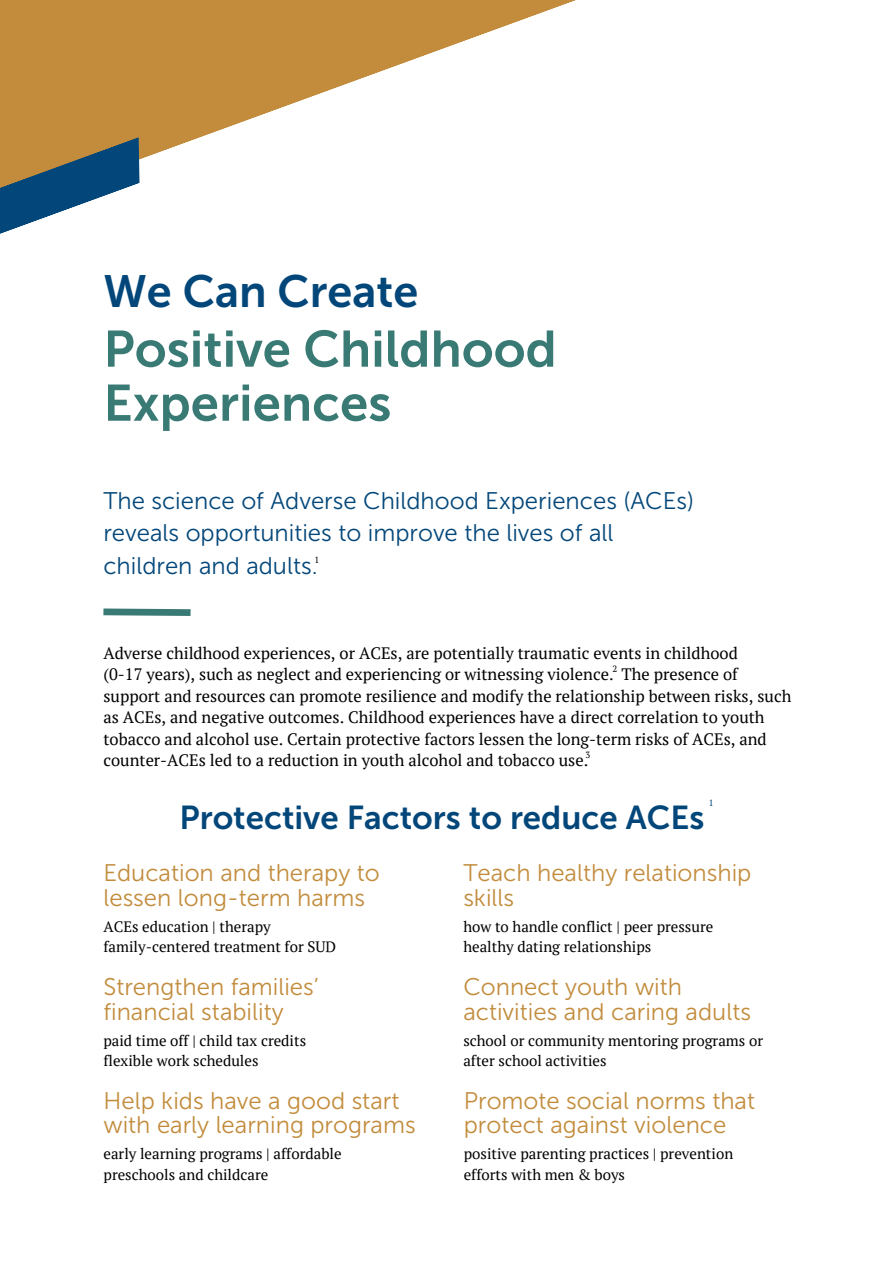
<style>
.page{position:relative;width:894px;height:1264px;background:#fff}
.page>*{position:absolute;margin:0;border:0;box-sizing:border-box;transform-origin:0 0}
.t1{font:51px/54px "Museo Sans 700";color:#3a7a75}
.t2{font:45px "Museo Sans 700";color:#03477a}
.t3{font:33px "Museo Sans 700";color:#03477a}
.t4{font:24px/24.8px "Museo Sans 300";color:#c28c3c}
.t5{font:24px/32.7px "Museo Sans 300";color:#03477a}
.t6{font:16.5px/21.3px "PT Serif";color:#000}
.t7{font:15px/20.2px "PT Serif";color:#000}
.t8{font:9px "PT Serif";color:#000}
.t9{font:9px "PT Serif";color:#03477a}
</style>
<div class="page">
<svg style="left:103px;top:608px;width:88px;height:8px"></svg>
<svg style="left:0;top:0;width:576px;height:183px;fill:#c28c3c"></svg>
<svg style="left:0;top:137px;width:139px;height:97px"></svg>
<h2 class="t2" style="left:103px;top:264px;width:316px">We Can Create</h2>
<h1 class="t1" style="left:103px;top:322px;width:454px">Positive Childhood<br>Experiences</h1>
<p class="t5" style="left:103px;top:484px;width:592px">The science of Adverse Childhood Experiences (ACEs) reveals opportunities to improve the lives of all children and adults.</p>
<h4 class="t8" style="left:314px;top:553px;width:6px">1</h4>
<h4 class="t6" style="left:103px;top:642px;width:635px">Adverse childhood experiences, or ACEs, are potentially traumatic events in childhood</h4>
<p class="t6" style="left:103px;top:663px;width:689px">(0-17 years), such as neglect and experiencing or witnessing violence. The presence of support and resources can promote resilience and modify the relationship between risks, such as ACEs, and negative outcomes. Childhood experiences have a direct correlation to youth tobacco and alcohol use. Certain protective factors lessen the long-term risks of ACEs, and counter-ACEs led to a reduction in youth alcohol and tobacco use.</p>
<h4 class="t8" style="left:612px;top:662px;width:6px">2</h4>
<p class="t8" style="left:585px;top:748px;width:6px">3</p>
<p class="t9" style="left:708px;top:797px;width:6px">1</p>
<p class="t3" style="left:179px;top:798px;width:526px">Protective Factors to reduce ACEs</p>
<p class="t4" style="left:103px;top:860px;width:278px">Education and therapy to lessen long-term harms</p>
<h4 class="t7" style="left:103px;top:916px;width:169px">ACEs education | therapy</h4>
<p class="t7" style="left:103px;top:936px;width:234px">family-centered treatment for SUD</p>
<p class="t4" style="left:103px;top:974px;width:217px">Strengthen families’ financial stability</p>
<p class="t7" style="left:103px;top:1029px;width:204px">paid time off | child tax credits flexible work schedules</p>
<h4 class="t4" style="left:103px;top:1088px;width:313px">Help kids have a good start with early learning programs</h4>
<p class="t7" style="left:103px;top:1143px;width:239px">early learning programs | affordable preschools and childcare</p>
<p class="t4" style="left:463px;top:860px;width:289px">Teach healthy relationship skills</p>
<h4 class="t7" style="left:463px;top:916px;width:251px">how to handle conflict | peer pressure healthy dating relationships</h4>
<p class="t4" style="left:463px;top:974px;width:289px">Connect youth with activities and caring adults</p>
<h4 class="t7" style="left:463px;top:1029px;width:301px">school or community mentoring programs or after school activities</h4>
<h3 class="t4" style="left:463px;top:1088px;width:293px">Promote social norms that protect against violence</h3>
<p class="t7" style="left:463px;top:1143px;width:271px">positive parenting practices | prevention efforts with men &amp; boys</p>
</div>
